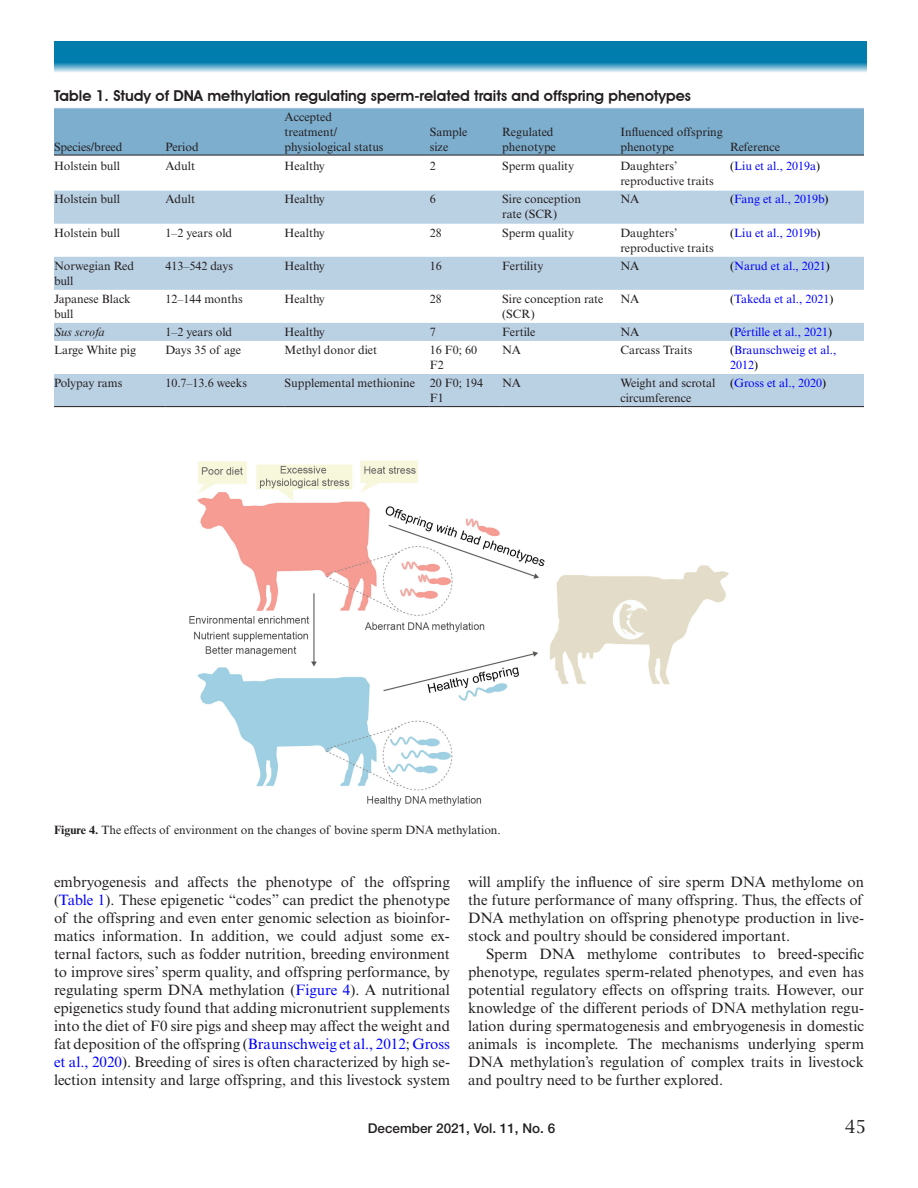
<style>
.page{position:relative;width:918px;height:1188px;background:#fff}
.page>*{position:absolute;margin:0;border:0;box-sizing:border-box;transform-origin:0 0}
.t1{font:18px "Lucida Bright";color:#231f20}
.t2{font:15px/18px "Times New Roman MT Std";color:#231f20;text-align:justify}
.t3{font:600 15px "Avant Garde IT Cby BT";color:#231f20}
.t4{font:500 13.5px "Helvetica Neue LT Std";color:#231f20}
.t5{font:12px/15px "Times New Roman MT Std";color:#231f20}
.t6{font:12px/15px "Times New Roman MT Std";color:#00f}
.t7{font:italic 12px "Times New Roman MT Std";color:#231f20}
.s1{color:#000002}
.s2{font-weight:700}
.s3{color:#00f}
</style>
<div class="page">
<svg style="left:54px;top:41px;width:813px;height:31px;background:#238eb8"></svg>
<div style="left:54px;top:108px;width:810px;height:47px;background:#7daece"></div>
<svg style="left:54px;top:190px;width:810px;height:1px"></svg>
<svg style="left:54px;top:191px;width:810px;height:215px;fill:#bad1e4"></svg>
<hr style="left:54px;top:406px;width:111px;height:1px;background:#231f20">
<hr style="left:165px;top:406px;width:120px;height:1px;background:#231f20">
<hr style="left:285px;top:406px;width:145px;height:1px;background:#231f20">
<hr style="left:430px;top:406px;width:72px;height:1px;background:#231f20">
<hr style="left:502px;top:406px;width:118px;height:1px;background:#231f20">
<hr style="left:620px;top:406px;width:110px;height:1px;background:#231f20">
<hr style="left:730px;top:406px;width:134px;height:1px;background:#231f20">
<hr style="left:54px;top:155px;width:111px;height:1px;background:#231f20">
<hr style="left:165px;top:155px;width:120px;height:1px;background:#231f20">
<hr style="left:285px;top:155px;width:145px;height:1px;background:#231f20">
<hr style="left:430px;top:155px;width:72px;height:1px;background:#231f20">
<hr style="left:502px;top:155px;width:118px;height:1px;background:#231f20">
<hr style="left:620px;top:155px;width:110px;height:1px;background:#231f20">
<hr style="left:730px;top:155px;width:134px;height:1px;background:#231f20">
<img style="left:189px;top:460px;width:540px;height:346px">
<p class="t3" style="left:54px;top:87px;width:638px">Table 1. Study of DNA methylation regulating sperm-related traits and offspring phenotypes</p>
<p class="t5" style="left:54px;top:139px;width:70px">Species/breed</p>
<p class="t5" style="left:165px;top:139px;width:35px">Period</p>
<p class="t5" style="left:285px;top:109px;width:100px">Accepted treatment/ physiological status</p>
<p class="t5" style="left:430px;top:124px;width:39px">Sample size</p>
<p class="t5" style="left:502px;top:124px;width:55px">Regulated phenotype</p>
<p class="t5" style="left:620px;top:124px;width:104px">Influenced offspring phenotype</p>
<p class="t5" style="left:730px;top:139px;width:51px">Reference</p>
<p class="t5" style="left:54px;top:158px;width:67px">Holstein bull</p>
<p class="t5" style="left:165px;top:158px;width:31px">Adult</p>
<p class="t5" style="left:285px;top:158px;width:42px">Healthy</p>
<p class="t5" style="left:430px;top:158px;width:7px">2</p>
<p class="t5" style="left:502px;top:158px;width:73px">Sperm quality</p>
<p class="t5" style="left:620px;top:158px;width:95px">Daughters’ reproductive traits</p>
<p class="t6" style="left:730px;top:158px;width:91px"><span class="s1">(</span>Liu et al., 2019a<span class="s1">)</span></p>
<p class="t5" style="left:54px;top:192px;width:67px">Holstein bull</p>
<p class="t5" style="left:165px;top:192px;width:31px">Adult</p>
<p class="t5" style="left:285px;top:192px;width:42px">Healthy</p>
<p class="t5" style="left:430px;top:192px;width:7px">6</p>
<p class="t5" style="left:502px;top:192px;width:80px">Sire conception rate (SCR)</p>
<p class="t5" style="left:620px;top:192px;width:20px">NA</p>
<p class="t6" style="left:730px;top:192px;width:100px"><span class="s1">(</span>Fang et al., 2019b<span class="s1">)</span></p>
<p class="t5" style="left:54px;top:225px;width:67px">Holstein bull</p>
<p class="t5" style="left:165px;top:225px;width:68px">1–2 years old</p>
<p class="t5" style="left:285px;top:225px;width:42px">Healthy</p>
<p class="t5" style="left:430px;top:225px;width:13px">28</p>
<p class="t5" style="left:502px;top:225px;width:73px">Sperm quality</p>
<p class="t5" style="left:620px;top:225px;width:95px">Daughters’ reproductive traits</p>
<p class="t6" style="left:730px;top:225px;width:92px"><span class="s1">(</span>Liu et al., 2019b<span class="s1">)</span></p>
<p class="t5" style="left:54px;top:258px;width:82px">Norwegian Red bull</p>
<p class="t5" style="left:165px;top:258px;width:69px">413–542 days</p>
<p class="t5" style="left:285px;top:258px;width:42px">Healthy</p>
<p class="t5" style="left:430px;top:258px;width:13px">16</p>
<p class="t5" style="left:502px;top:258px;width:43px">Fertility</p>
<p class="t5" style="left:620px;top:258px;width:20px">NA</p>
<p class="t6" style="left:730px;top:258px;width:101px"><span class="s1">(</span>Narud et al., 2021<span class="s1">)</span></p>
<p class="t5" style="left:54px;top:291px;width:78px">Japanese Black bull</p>
<p class="t5" style="left:165px;top:291px;width:79px">12–144 months</p>
<p class="t5" style="left:285px;top:291px;width:42px">Healthy</p>
<p class="t5" style="left:430px;top:291px;width:13px">28</p>
<p class="t5" style="left:502px;top:291px;width:103px">Sire conception rate (SCR)</p>
<p class="t5" style="left:620px;top:291px;width:20px">NA</p>
<p class="t6" style="left:730px;top:291px;width:105px"><span class="s1">(</span>Takeda et al., 2021<span class="s1">)</span></p>
<p class="t7" style="left:54px;top:325px;width:52px">Sus scrofa</p>
<p class="t5" style="left:165px;top:324px;width:68px">1–2 years old</p>
<p class="t5" style="left:285px;top:324px;width:42px">Healthy</p>
<p class="t5" style="left:430px;top:324px;width:7px">7</p>
<p class="t5" style="left:502px;top:324px;width:35px">Fertile</p>
<p class="t5" style="left:620px;top:324px;width:20px">NA</p>
<p class="t6" style="left:730px;top:324px;width:103px"><span class="s1">(</span>Pértille et al., 2021<span class="s1">)</span></p>
<p class="t5" style="left:54px;top:342px;width:84px">Large White pig</p>
<p class="t5" style="left:165px;top:342px;width:77px">Days 35 of age</p>
<p class="t5" style="left:285px;top:342px;width:94px">Methyl donor diet</p>
<p class="t5" style="left:430px;top:342px;width:49px">16 F0; 60<br>F2</p>
<p class="t5" style="left:502px;top:342px;width:20px">NA</p>
<p class="t5" style="left:620px;top:342px;width:73px">Carcass Traits</p>
<p class="t6" style="left:730px;top:342px;width:108px"><span class="s1">(</span>Braunschweig et al.,<br>2012<span class="s1">)</span></p>
<p class="t5" style="left:54px;top:375px;width:70px">Polypay rams</p>
<p class="t5" style="left:165px;top:375px;width:83px">10.7–13.6 weeks</p>
<p class="t5" style="left:430px;top:375px;width:55px;text-indent:-145px">Supplemental methionine 20 F0; 194<br>F1</p>
<p class="t5" style="left:502px;top:375px;width:20px">NA</p>
<p class="t5" style="left:620px;top:375px;width:97px">Weight and scrotal circumference</p>
<p class="t6" style="left:730px;top:375px;width:97px"><span class="s1">(</span>Gross et al., 2020<span class="s1">)</span></p>
<p class="t5" style="left:54px;top:823px;width:448px"><span class="s2">Figure 4.</span> The effects of environment on the changes of bovine sperm DNA methylation.</p>
<p class="t2" style="left:54px;top:873px;width:398px">embryogenesis and affects the phenotype of the offspring (<span class="s3">Table 1</span>). These epigenetic “codes” can predict the phenotype of the offspring and even enter genomic selection as bioinfor&shy;matics information. In addition, we could adjust some ex&shy;ternal factors, such as fodder nutrition, breeding environment to improve sires’ sperm quality, and offspring performance, by regulating sperm DNA methylation (<span class="s3">Figure 4</span>). A nutritional epigenetics study found that adding micronutrient supplements into the diet of F0 sire pigs and sheep may affect the weight and fat deposition of the offspring (<span class="s3">Braunschweig et al., 2012</span>; <span class="s3">Gross et al., 2020</span>). Breeding of sires is often characterized by high se&shy;lection intensity and large offspring, and this livestock system</p>
<p class="t2" style="left:468px;top:873px;width:398px">will amplify the influence of sire sperm DNA methylome on the future performance of many offspring. Thus, the effects of DNA methylation on offspring phenotype production in live&shy;stock and poultry should be considered important.</p>
<p class="t2" style="left:468px;top:945px;width:398px;text-indent:18px">Sperm DNA methylome contributes to breed-specific phenotype, regulates sperm-related phenotypes, and even has potential regulatory effects on offspring traits. However, our knowledge of the different periods of DNA methylation regu&shy;lation during spermatogenesis and embryogenesis in domestic animals is incomplete. The mechanisms underlying sperm DNA methylation’s regulation of complex traits in livestock and poultry need to be further explored.</p>
<p class="t4" style="left:368px;top:1120px;width:189px">December 2021, Vol. 11, No. 6</p>
<p class="t1" style="left:845px;top:1116px;width:23px">45</p>
</div>
